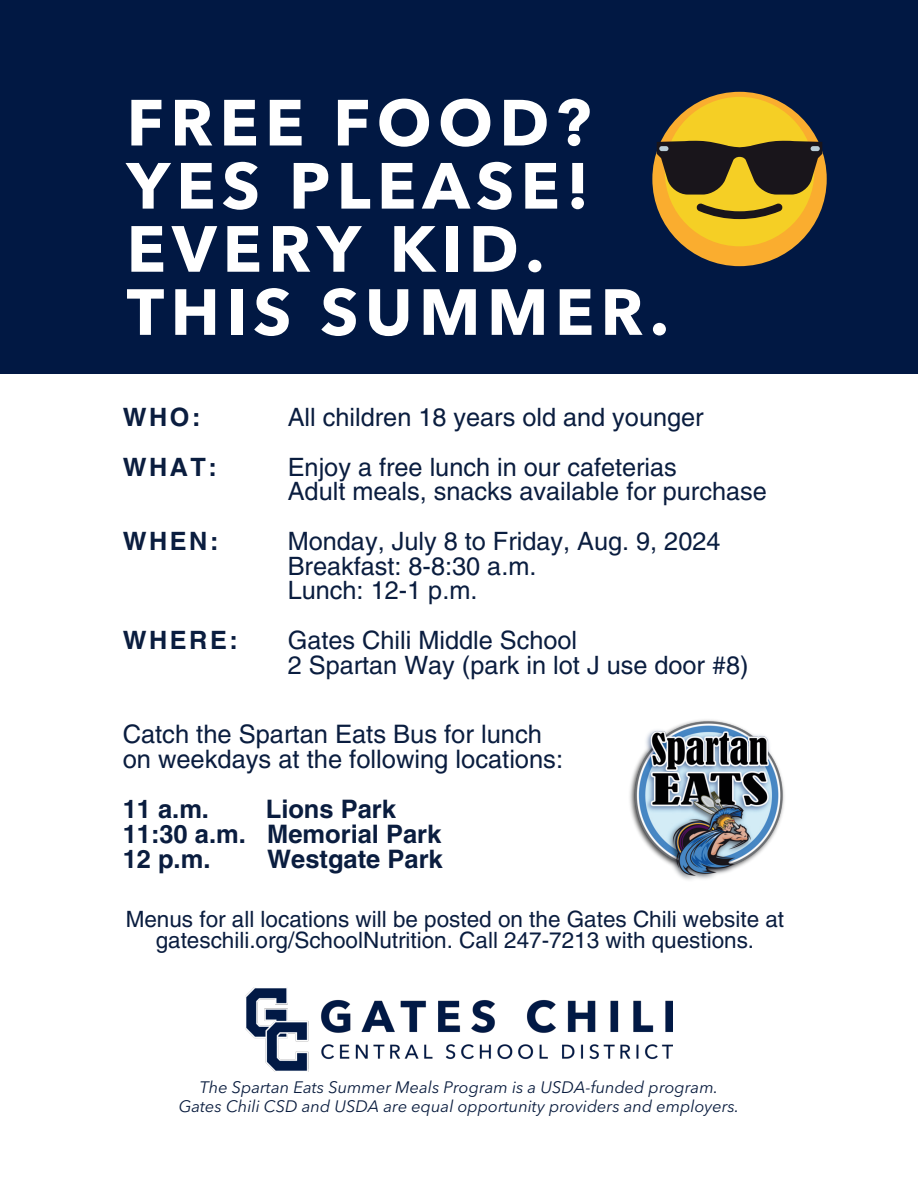
<style>
.page{position:relative;width:918px;height:1188px;background:#fff}
.page>*{position:absolute;margin:0;border:0;box-sizing:border-box;transform-origin:0 0}
.t1{font:700 64.5px/63.2px "Avenir Next LT Pro";letter-spacing:.1em;color:#fff}
.t2{font:25.5px/25px "Helvetica LT Std";color:#0a1d3f}
.t3{font:700 25.5px/25px "Helvetica LT Std";color:#0a1d3f}
.t4{font:25.35px/49.5px "Helvetica LT Std";color:#0a1d3f}
.t5{font:700 25.35px/49.5px "Helvetica LT Std";letter-spacing:.1em;color:#0a1d3f}
.t6{font:22.5px/21.3px "Helvetica LT Std";color:#0a1d3f;text-align:center}
.t7{font:italic 16.5px/19.2px "Avenir Next LT Pro";color:#0a1d3f;text-align:center}
</style>
<div class="page">
<div style="left:0;top:0;width:918px;height:374px;background:#011843"></div>
<img style="left:629px;top:720px;width:156px;height:160px">
<img style="left:246px;top:987px;width:426px;height:85px">
<div style="left:652px;top:92px;width:175px;height:174px;background:#faad2f;border-radius:50%"></div>
<div style="left:665px;top:97px;width:149px;height:149px;background:#f5cf25;border-radius:50%"></div>
<svg style="left:657px;top:141px;width:165px;height:54px"></svg>
<div style="left:811px;top:146px;width:9px;height:5px;background:#bacdd7;border-radius:2px"></div>
<div style="left:659px;top:146px;width:9px;height:5px;background:#bacdd7;border-radius:2px"></div>
<svg style="left:696px;top:203px;width:87px;height:16px"></svg>
<h1 class="t1" style="left:127px;top:91px;width:544px">FREE FOOD?<br>YES PLEASE!<br>EVERY KID.<br>THIS SUMMER.</h1>
<p class="t5" style="left:123px;top:392px;width:96px">WHO:<br>WHAT:</p>
<p class="t5" style="left:123px;top:516px;width:97px">WHEN:</p>
<p class="t5" style="left:123px;top:615px;width:117px">WHERE:</p>
<p class="t4" style="left:288px;top:392px;width:417px">All children 18 years old and younger<br>Enjoy a free lunch in our cafeterias</p>
<p class="t4" style="left:288px;top:467px;width:481px">Adult meals, snacks available for purchase<br>Monday, July 8 to Friday, Aug. 9, 2024</p>
<p class="t4" style="left:288px;top:553px;width:250px;line-height:24.8px">Breakfast: 8-8:30 a.m.<br>Lunch: 12-1 p.m.</p>
<p class="t4" style="left:288px;top:628px;width:462px;line-height:24.8px">Gates Chili Middle School<br>2 Spartan Way (park in lot J use door #8)</p>
<p class="t2" style="left:123px;top:721px;width:442px">Catch the Spartan Eats Bus for lunch on weekdays at the following locations:</p>
<p class="t3" style="left:123px;top:796px;width:88px">11 a.m.</p>
<p class="t3" style="left:123px;top:796px;width:320px;text-indent:143px">Lions Park<br>11:30 a.m. Memorial Park<br>12 p.m.</p>
<p class="t3" style="left:267px;top:846px;width:177px">Westgate Park</p>
<p class="t6" style="left:126px;top:908px;width:660px">Menus for all locations will be posted on the Gates Chili website at gateschili.org/SchoolNutrition. Call 247-7213 with questions.</p>
<p class="t7" style="left:179px;top:1078px;width:562px">The Spartan Eats Summer Meals Program is a USDA-funded program.<br>Gates Chili CSD and USDA are equal opportunity providers and employers.</p>
</div>
